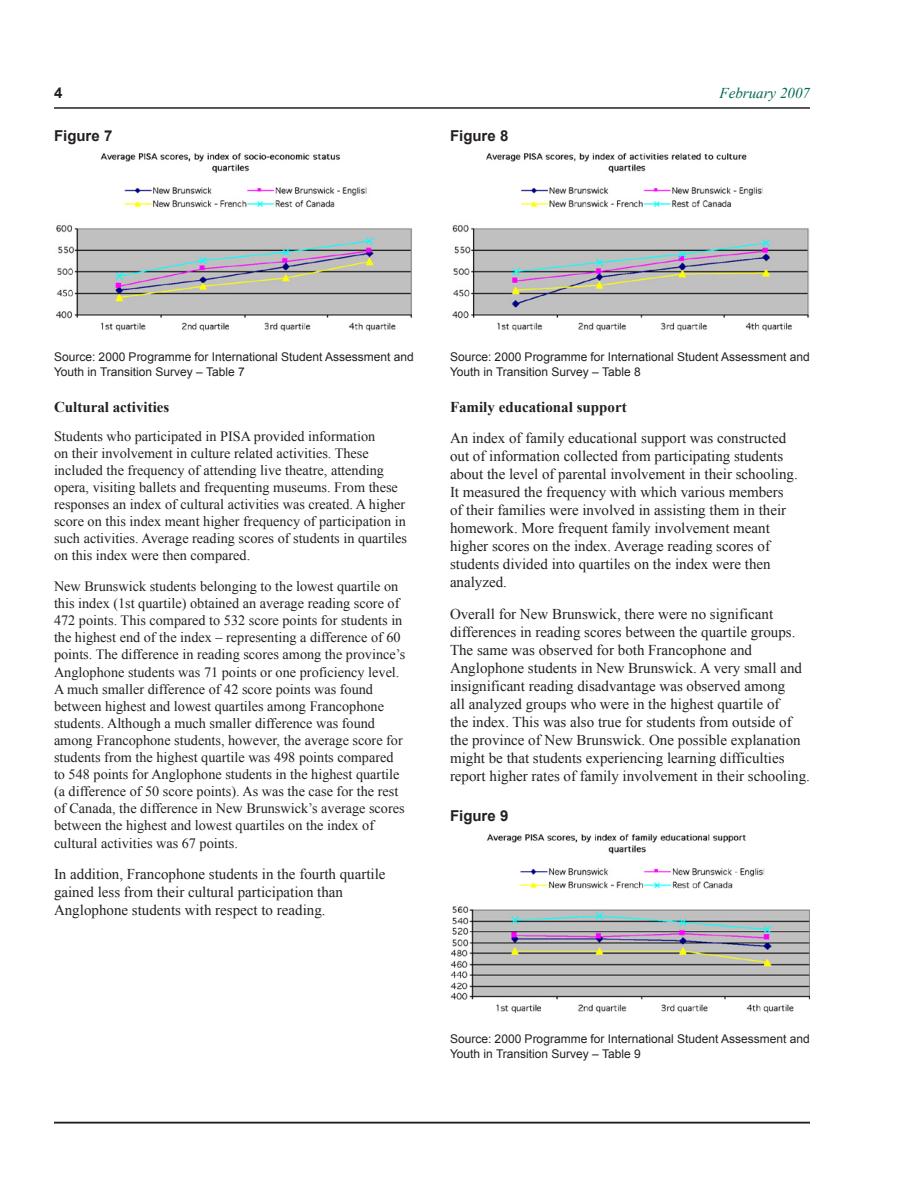
<style>
.page{position:relative;width:918px;height:1188px;background:#fff}
.page>*{position:absolute;margin:0;border:0;box-sizing:border-box;transform-origin:0 0}
.t1{font:15px/18px "Times New Roman";color:#231f20}
.t2{font:700 15px "Times New Roman";color:#231f20}
.t3{font:700 15px "Arial";color:#231f20}
.t4{font:italic 15px "Times New Roman";color:#006953}
.t5{font:14.25px/17.1px "Times New Roman";color:#231f20}
.t6{font:12px/14.4px "Arial";color:#231f20}
</style>
<div class="page">
<hr style="left:54px;top:1122px;width:756px;height:1px;background:#231f20">
<hr style="left:54px;top:107px;width:756px;height:2px;background:#231f20">
<img style="left:56px;top:153px;width:356px;height:179px">
<img style="left:452px;top:153px;width:358px;height:179px">
<img style="left:450px;top:834px;width:360px;height:179px">
<p class="t3" style="left:54px;top:85px;width:10px">4</p>
<p class="t4" style="left:720px;top:85px;width:92px">February 2007</p>
<p class="t3" style="left:54px;top:127px;width:60px">Figure 7</p>
<p class="t3" style="left:450px;top:127px;width:60px">Figure 8</p>
<p class="t6" style="left:54px;top:350px;width:361px">Source: 2000 Programme for International Student Assessment and<br>Youth in Transition Survey – Table 7</p>
<p class="t2" style="left:54px;top:398px;width:117px">Cultural activities</p>
<p class="t5" style="left:54px;top:427px;width:355px">Students who participated in PISA provided information<br>on their involvement in culture related activities. These included the frequency of attending live theatre, attending opera, visiting ballets and frequenting museums. From these responses an index of cultural activities was created. A higher score on this index meant higher frequency of participation in such activities. Average reading scores of students in quartiles on this index were then compared.</p>
<p class="t5" style="left:54px;top:577px;width:353px">New Brunswick students belonging to the lowest quartile on this index (1st quartile) obtained an average reading score of 472 points. This compared to 532 score points for students in the highest end of the index – representing a difference of 60 points. The difference in reading scores among the province’s Anglophone students was 71 points or one proficiency level.<br>A much smaller difference of 42 score points was found between highest and lowest quartiles among Francophone students. Although a much smaller difference was found among Francophone students, however, the average score for students from the highest quartile was 498 points compared to 548 points for Anglophone students in the highest quartile (a difference of 50 score points). As was the case for the rest of Canada, the difference in New Brunswick’s average scores between the highest and lowest quartiles on the index of cultural activities was 67 points.</p>
<p class="t1" style="left:54px;top:865px;width:333px">In addition, Francophone students in the fourth quartile gained less from their cultural participation than<br>Anglophone students with respect to reading.</p>
<p class="t6" style="left:450px;top:350px;width:361px">Source: 2000 Programme for International Student Assessment and<br>Youth in Transition Survey – Table 8</p>
<p class="t2" style="left:450px;top:398px;width:178px">Family educational support</p>
<p class="t1" style="left:450px;top:429px;width:349px">An index of family educational support was constructed out of information collected from participating students about the level of parental involvement in their schooling.<br>It measured the frequency with which various members of their families were involved in assisting them in their homework. More frequent family involvement meant higher scores on the index. Average reading scores of students divided into quartiles on the index were then analyzed.</p>
<p class="t1" style="left:450px;top:605px;width:361px">Overall for New Brunswick, there were no significant differences in reading scores between the quartile groups.<br>The same was observed for both Francophone and Anglophone students in New Brunswick. A very small and insignificant reading disadvantage was observed among<br>all analyzed groups who were in the highest quartile of<br>the index. This was also true for students from outside of the province of New Brunswick. One possible explanation might be that students experiencing learning difficulties report higher rates of family involvement in their schooling.</p>
<p class="t3" style="left:450px;top:808px;width:60px">Figure 9</p>
<p class="t6" style="left:450px;top:1032px;width:361px">Source: 2000 Programme for International Student Assessment and<br>Youth in Transition Survey – Table 9</p>
</div>
